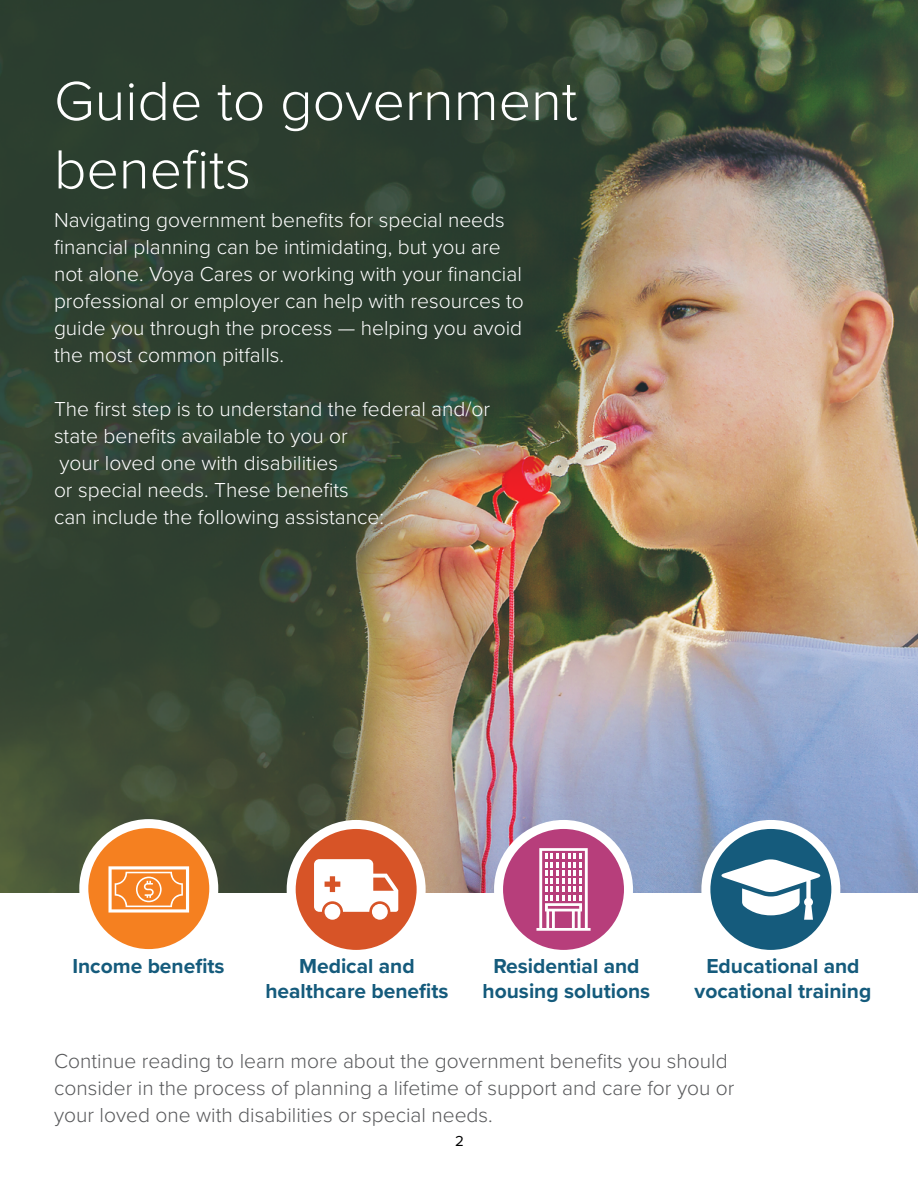
<style>
.page{position:relative;width:918px;height:1188px;background:#fff}
.page>*{position:absolute;margin:0;border:0;box-sizing:border-box;transform-origin:0 0}
.Headline{font:300 57px/68.4px "Proxima Nova";color:#fff}
.Oversize_Body_Copy{font:300 21px/27px "Proxima Nova";color:#fff}
.Oversize_Body_Copy-2{font:300 21px/27px "Proxima Nova";color:#58595b}
.Body_Head_Center{font:700 21px/25.2px "Proxima Nova";color:#155b7c;text-align:center}
.t1{font:15px "Proxima Nova";color:#000}
</style>
<div class="page">
<img style="left:0;top:0;width:918px;height:892px">
<div style="left:84px;top:824px;width:130px;height:130px;background:#f58020;border-radius:50%"></div>
<div style="left:79px;top:819px;width:139px;height:139px;border:9px solid #fff;border-radius:50%"></div>
<svg style="left:291px;top:824px;width:130px;height:130px;background:#dc6c46"></svg>
<div style="left:287px;top:820px;width:139px;height:139px;border:9px solid #fff;border-radius:50%"></div>
<div style="left:499px;top:824px;width:129px;height:130px;background:#b73e7b;border-radius:50%"></div>
<div style="left:494px;top:820px;width:139px;height:139px;border:9px solid #fff;border-radius:50%"></div>
<svg style="left:706px;top:824px;width:130px;height:130px;background:#3b7691"></svg>
<div style="left:701px;top:820px;width:139px;height:139px;border:9px solid #fff;border-radius:50%"></div>
<svg style="left:108px;top:866px;width:81px;height:47px"></svg>
<svg style="left:314px;top:859px;width:84px;height:61px"></svg>
<svg style="left:536px;top:848px;width:55px;height:83px"></svg>
<svg style="left:721px;top:859px;width:100px;height:61px"></svg>
<p class="Headline" style="left:54px;top:64px;width:525px">Guide to government benefits</p>
<p class="Oversize_Body_Copy" style="left:54px;top:205px;width:471px">Navigating government benefits for special needs financial planning can be intimidating, but you are not alone. Voya Cares or working with your financial professional or employer can help with resources to guide you through the process — helping you avoid the most common pitfalls.</p>
<p class="Oversize_Body_Copy" style="left:54px;top:394px;width:438px">The first step is to understand the federal and/or state benefits available to you or<br>your loved one with disabilities<br>or special needs. These benefits<br>can include the following assistance:</p>
<p class="Body_Head_Center" style="left:72px;top:953px;width:154px">Income benefits</p>
<p class="Body_Head_Center" style="left:265px;top:953px;width:185px">Medical and healthcare benefits</p>
<p class="Body_Head_Center" style="left:483px;top:953px;width:169px">Residential and housing solutions</p>
<p class="Body_Head_Center" style="left:695px;top:953px;width:178px">Educational and vocational training</p>
<p class="Oversize_Body_Copy-2" style="left:54px;top:1046px;width:682px">Continue reading to learn more about the government benefits you should consider in the process of planning a lifetime of support and care for you or your loved one with disabilities or special needs.</p>
<p class="t1" style="left:455px;top:1130px;width:10px">2</p>
</div>
